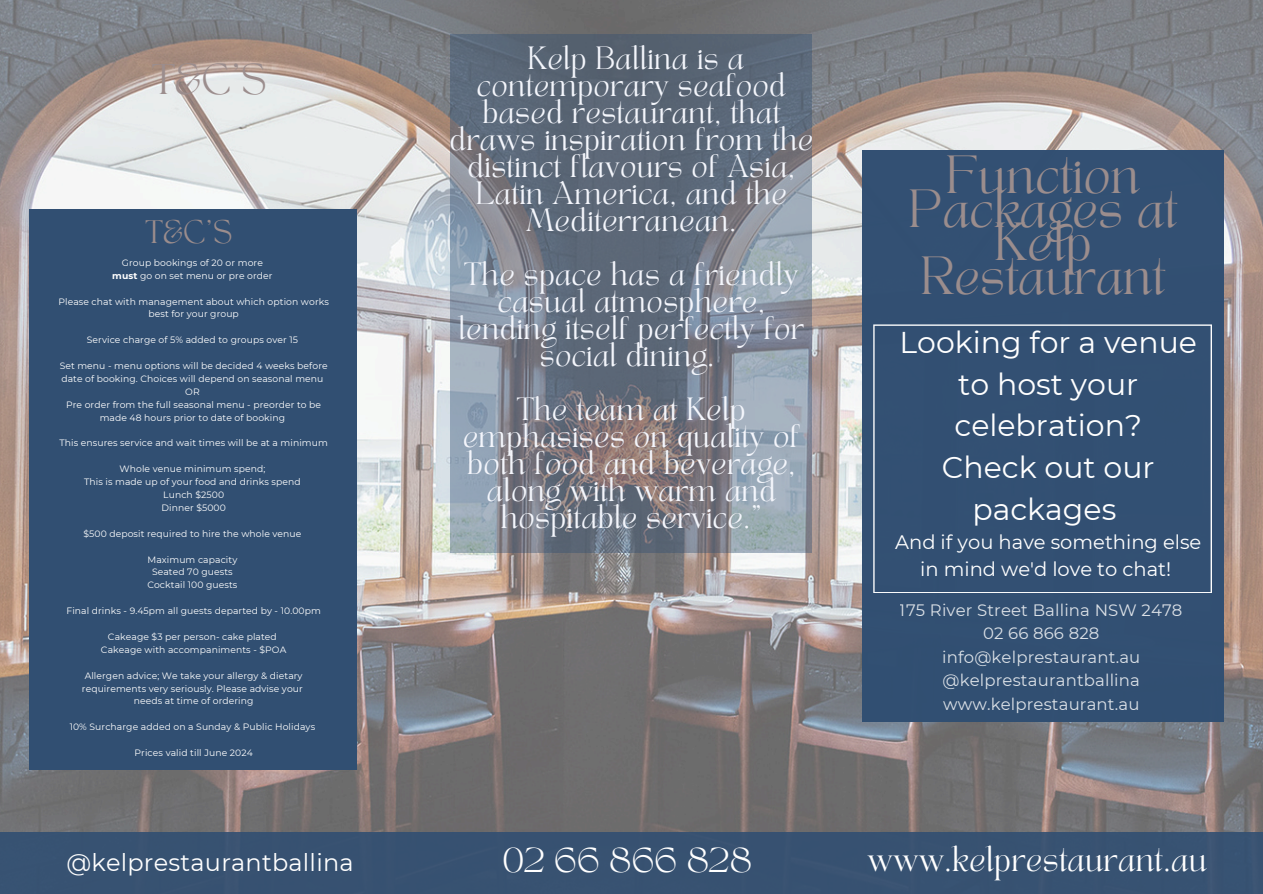
<style>
.page{position:relative;width:1263px;height:894px;background:#fff}
.page>*{position:absolute;margin:0;border:0;box-sizing:border-box;transform-origin:0 0}
.t1{font:37.5px/33.8px "TANAEGEAN";color:#9b8d8d;text-align:center}
.t2{font:30px/41.7px "Montserrat";color:#fff;text-align:center}
.t3{font:30px "TANAEGEAN";color:#9b8d8d}
.t4{font:24px "TANAEGEAN";letter-spacing:.01em;color:#fff}
.t5{font:24px "Montserrat";letter-spacing:.01em;color:#fff}
.t6{font:22.65px "TANAEGEAN";color:#9b8d8d}
.t7{font:22.5px/27px "TANAEGEAN";letter-spacing:.01em;color:#f4f6fc;text-align:center}
.t8{font:19.5px/27px "Montserrat";color:#fff;text-align:center}
.t9{font:16.5px/23.7px "Montserrat";letter-spacing:.01em;color:#fff;text-align:center}
.t10{font:9.15px/12.9px "Montserrat";letter-spacing:.01em;color:#fff;text-align:center}
.s1{font-weight:700}
</style>
<div class="page">
<img style="left:0;top:0;width:1263px;height:832px">
<div style="left:0;top:832px;width:1263px;height:61px;background:#314f72"></div>
<div style="left:862px;top:150px;width:361px;height:571px;background:#314f72"></div>
<svg style="left:451px;top:34px;width:361px;height:518px;background:#727b88"></svg>
<svg style="left:873px;top:324px;width:339px;height:269px"></svg>
<div style="left:29px;top:209px;width:327px;height:559px;background:#314f72"></div>
<p class="t3" style="left:152px;top:62px;width:116px">T&amp;C'S</p>
<p class="t6" style="left:146px;top:219px;width:88px">T&amp;C'S</p>
<p class="t10" style="left:122px;top:256px;width:142px">Group bookings of 20 or more</p>
<p class="t10" style="left:112px;top:269px;width:162px"><span class="s1">must</span> go on set menu or pre order</p>
<p class="t10" style="left:58px;top:295px;width:272px">Please chat with management about which option works best for your group</p>
<p class="t10" style="left:87px;top:333px;width:213px">Service charge of 5% added to groups over 15</p>
<p class="t10" style="left:60px;top:359px;width:269px;text-align:left">Set menu - menu options will be decided 4 weeks before date of booking. Choices will depend on seasonal menu</p>
<p class="t10" style="left:185px;top:385px;width:16px">OR</p>
<p class="t10" style="left:66px;top:398px;width:257px">Pre order from the full seasonal menu - preorder to be made 48 hours prior to date of booking</p>
<p class="t10" style="left:59px;top:436px;width:270px">This ensures service and wait times will be at a minimum</p>
<p class="t10" style="left:119px;top:462px;width:147px">Whole venue minimum spend;</p>
<p class="t10" style="left:84px;top:475px;width:218px">This is made up of your food and drinks spend</p>
<p class="t10" style="left:163px;top:488px;width:62px">Lunch $2500</p>
<p class="t10" style="left:161px;top:501px;width:66px">Dinner $5000</p>
<p class="t10" style="left:83px;top:527px;width:219px">$500 deposit required to hire the whole venue</p>
<p class="t10" style="left:147px;top:552px;width:91px">Maximum capacity</p>
<p class="t10" style="left:152px;top:565px;width:82px">Seated 70 guests</p>
<h4 class="t10" style="left:147px;top:578px;width:92px">Cocktail 100 guests</h4>
<h4 class="t10" style="left:66px;top:604px;width:256px">Final drinks - 9.45pm all guests departed by - 10.00pm</h4>
<h4 class="t10" style="left:108px;top:630px;width:170px">Cakeage $3 per person- cake plated</h4>
<h1 class="t10" style="left:101px;top:643px;width:187px">Cakeage with accompaniments - $POA</h1>
<h5 class="t10" style="left:82px;top:668px;width:222px">Allergen advice; We take your allergy &amp; dietary requirements very seriously. Please advise your</h5>
<h6 class="t10" style="left:134px;top:694px;width:121px">needs at time of ordering</h6>
<h4 class="t10" style="left:70px;top:720px;width:247px">10% Surcharge added on a Sunday &amp; Public Holidays</h4>
<h4 class="t10" style="left:135px;top:746px;width:120px">Prices valid till June 2024</h4>
<h2 class="t7" style="left:449px;top:47px;width:366px">Kelp Ballina is a contemporary seafood based restaurant, that draws inspiration from the distinct flavours of Asia,<br>Latin America, and the<br>Mediterranean.</h2>
<h3 class="t7" style="left:459px;top:263px;width:347px">The space has a friendly casual atmosphere, lending itself perfectly for social dining.</h3>
<p class="t7" style="left:463px;top:398px;width:339px">The team at Kelp emphasises on quality of both food and beverage, along with warm and hospitable service."</p>
<p class="t1" style="left:909px;top:163px;width:270px">Function<br>Packages at<br>Kelp<br>Restaurant</p>
<p class="t2" style="left:899px;top:321px;width:299px">Looking for a venue to host your celebration?<br>Check out our packages</p>
<p class="t8" style="left:895px;top:528px;width:308px">And if you have something else in mind we'd love to chat!</p>
<h3 class="t9" style="left:900px;top:597px;width:284px">175 River Street Ballina NSW 2478<br>02 66 866 828 info@kelprestaurant.au @kelprestaurantballina www.kelprestaurant.au</h3>
<p class="t5" style="left:66px;top:848px;width:289px">@kelprestaurantballina</p>
<p class="t4" style="left:503px;top:845px;width:251px">02 66 866 828</p>
<p class="t4" style="left:867px;top:845px;width:341px">www.kelprestaurant.au</p>
</div>
